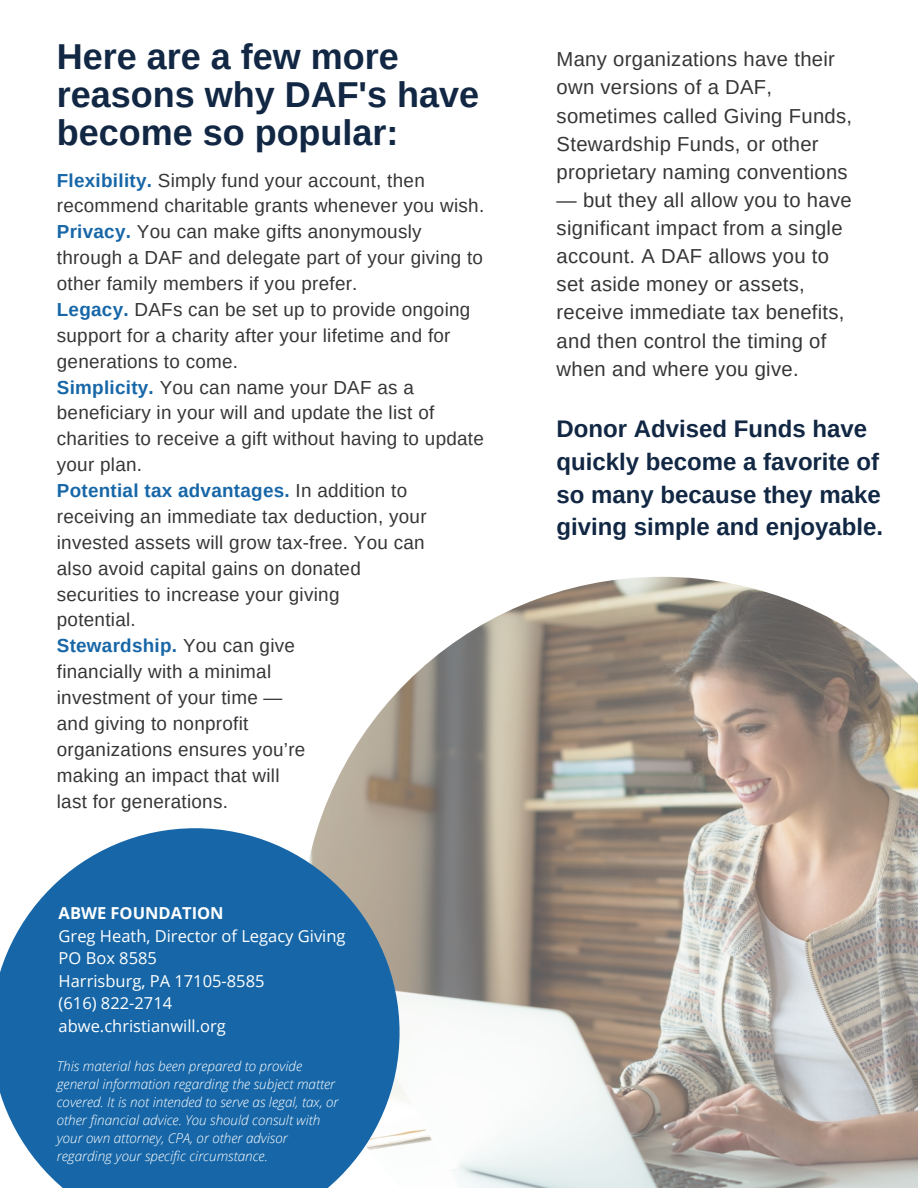
<style>
.page{position:relative;width:918px;height:1188px;background:#fff}
.page>*{position:absolute;margin:0;border:0;box-sizing:border-box;transform-origin:0 0}
.t1{font:700 36px/38.2px "Arimo";color:#112743}
.t2{font:700 24px/32.7px "Arimo";color:#112743}
.t3{font:20.25px/28.2px "Arimo";letter-spacing:.015em;color:#363636}
.t4{font:18.9px/25.8px "Arimo";letter-spacing:.015em;color:#363636}
.t5{font:700 18.9px "Arimo";letter-spacing:.015em;color:#1767a8}
.t6{font:16.5px "Open Sans";color:#fff}
.t7{font:700 16.5px "Open Sans";color:#fff}
.t8{font:italic 300 13.5px/18px "Open Sans";color:#fff}
.s1{font-weight:700;color:#1767a8}
.s2{font-weight:400;color:#363636}
</style>
<div class="page">
<img style="left:317px;top:577px;width:601px;height:611px">
<svg style="left:0;top:828px;width:400px;height:360px;background:#3679af"></svg>
<p class="t1" style="left:57px;top:37px;width:424px">Here are a few more reasons why DAF's have become so popular:</p>
<p class="t4" style="left:57px;top:167px;width:429px"><span class="s1">Flexibility.</span> Simply fund your account, then recommend charitable grants whenever you wish.</p>
<p class="t4" style="left:57px;top:219px;width:428px"><span class="s1">Privacy.</span> You can make gifts anonymously through a DAF and delegate part of your giving to other family members if you prefer.</p>
<p class="t4" style="left:57px;top:296px;width:415px"><span class="s1">Legacy.</span> DAFs can be set up to provide ongoing support for a charity after your lifetime and for generations to come.</p>
<p class="t4" style="left:57px;top:374px;width:429px"><span class="s1">Simplicity.</span> You can name your DAF as a beneficiary in your will and update the list of charities to receive a gift without having to update your plan.</p>
<p class="t4" style="left:57px;top:478px;width:371px"><span class="s1">Potential tax advantages.</span> In addition to receiving an immediate tax deduction, your invested assets will grow tax-free. You can</p>
<p class="t4" style="left:57px;top:555px;width:306px">also avoid capital gains on donated</p>
<p class="t4" style="left:57px;top:581px;width:284px">securities to increase your giving</p>
<p class="t4" style="left:57px;top:607px;width:81px">potential.</p>
<p class="t5" style="left:57px;top:635px;width:240px">Stewardship. <span class="s2">You can give</span></p>
<p class="t4" style="left:57px;top:659px;width:216px">financially with a minimal</p>
<p class="t4" style="left:57px;top:685px;width:227px">investment of your time —</p>
<p class="t4" style="left:57px;top:710px;width:193px">and giving to nonprofit</p>
<p class="t4" style="left:57px;top:736px;width:250px">organizations ensures you’re</p>
<p class="t4" style="left:57px;top:762px;width:224px">making an impact that will</p>
<p class="t4" style="left:57px;top:788px;width:173px">last for generations.</p>
<p class="t7" style="left:59px;top:902px;width:167px">ABWE FOUNDATION</p>
<p class="t6" style="left:59px;top:924px;width:288px">Greg Heath, Director of Legacy Giving</p>
<p class="t6" style="left:59px;top:947px;width:100px">PO Box 8585</p>
<p class="t6" style="left:59px;top:969px;width:207px">Harrisburg, PA 17105-8585</p>
<p class="t6" style="left:59px;top:992px;width:115px">(616) 822-2714</p>
<p class="t6" style="left:59px;top:1014px;width:169px">abwe.christianwill.org</p>
<p class="t8" style="left:57px;top:1056px;width:283px">This material has been prepared to provide general information regarding the subject matter covered. It is not intended to serve as legal, tax, or other financial advice. You should consult with your own attorney, CPA, or other advisor regarding your specific circumstance.</p>
<p class="t3" style="left:557px;top:45px;width:297px">Many organizations have their own versions of a DAF, sometimes called Giving Funds,<br>Stewardship Funds, or other proprietary naming conventions</p>
<p class="t3" style="left:557px;top:186px;width:297px">— but they all allow you to have significant impact from a single account. A DAF allows you to set aside money or assets, receive immediate tax benefits, and then control the timing of when and where you give.</p>
<p class="t2" style="left:557px;top:413px;width:328px">Donor Advised Funds have quickly become a favorite of so many because they make giving simple and enjoyable.</p>
</div>
